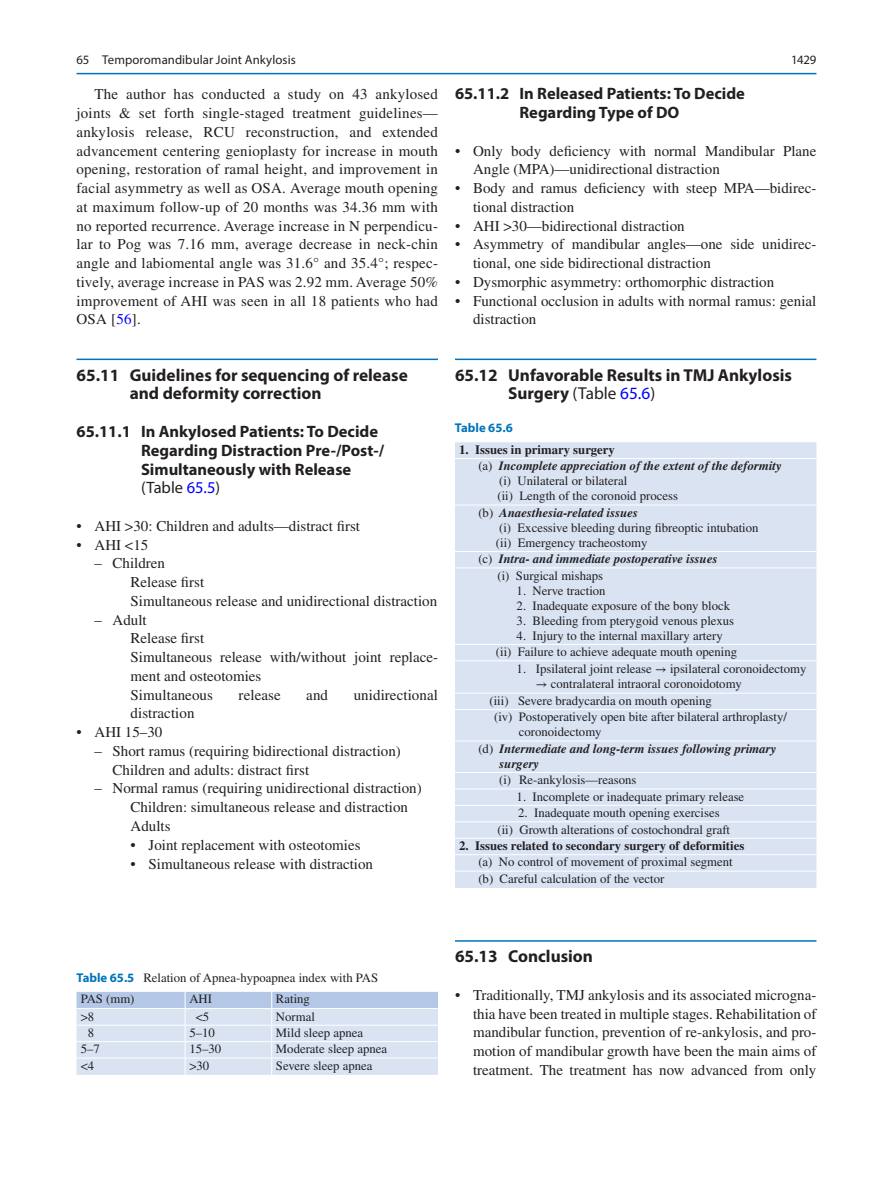
<style>
.page{position:relative;width:893px;height:1187px;background:#fff}
.page>*{position:absolute;margin:0;border:0;box-sizing:border-box;transform-origin:0 0}
.t1{font:700 17.25px/18.8px "Myriad Pro";color:#231f20}
.t2{font:700 16.5px/18.8px "Myriad Pro";color:#231f20}
.t3{font:15px/18.8px "Times LT Std";color:#231f20}
.t4{font:12.75px/15px "Times LT Std";color:#231f20}
.t5{font:italic 700 12.75px/16.5px "Times LT Std";color:#231f20}
.t6{font:700 12.75px "Times LT Std";color:#231f20}
.t7{font:12.75px "Myriad Pro Regular 3";letter-spacing:.005em;color:#231f20}
.t8{font:700 12.75px "Myriad Pro";color:#0073bc}
.t9{font:12.75px "Myriad Pro";color:#231f20}
.s1{color:#00f}
.s2{font-weight:400}
.s3{font-weight:400;color:#00f}
.s4{font-family:"STIX General";font-weight:400;color:#fff}
.s5{font-style:normal}
.s6{font-weight:400;font-style:normal}
.s7{font-weight:700;font-style:italic}
.s8{font-family:"STIX General"}
.s9{font-family:"Myriad Pro";font-weight:700;color:#0073bc}
</style>
<div class="page">
<hr style="left:77px;top:358px;width:361px;height:2px;background:#0073bc">
<hr style="left:455px;top:358px;width:361px;height:2px;background:#0073bc">
<hr style="left:455px;top:940px;width:361px;height:1px;background:#0073bc">
<svg style="left:77px;top:991px;width:361px;height:83px;background:#d4dff0"></svg>
<div style="left:455px;top:442px;width:361px;height:445px;background:#d9e3f2"></div>
<hr style="left:455px;top:458px;width:361px;height:1px;background:#fff">
<hr style="left:455px;top:504px;width:361px;height:1px;background:#fff">
<hr style="left:455px;top:551px;width:361px;height:1px;background:#fff">
<hr style="left:455px;top:567px;width:361px;height:1px;background:#fff">
<hr style="left:455px;top:644px;width:361px;height:1px;background:#fff">
<hr style="left:455px;top:660px;width:361px;height:1px;background:#fff">
<hr style="left:455px;top:692px;width:361px;height:1px;background:#fff">
<hr style="left:455px;top:709px;width:361px;height:1px;background:#fff">
<hr style="left:455px;top:740px;width:361px;height:1px;background:#fff">
<hr style="left:455px;top:772px;width:361px;height:1px;background:#fff">
<hr style="left:455px;top:788px;width:361px;height:1px;background:#fff">
<hr style="left:455px;top:805px;width:361px;height:1px;background:#fff">
<hr style="left:455px;top:821px;width:361px;height:1px;background:#fff">
<hr style="left:455px;top:837px;width:361px;height:1px;background:#fff">
<hr style="left:455px;top:854px;width:361px;height:1px;background:#fff">
<hr style="left:455px;top:870px;width:361px;height:1px;background:#fff">
<hr style="left:77px;top:73px;width:739px;height:1px;background:#0073bc">
<p class="t7" style="left:77px;top:52px;width:221px">65 Temporomandibular Joint Ankylosis</p>
<p class="t3" style="left:77px;top:85px;width:363px;text-align:justify;text-indent:18px">The author has conducted a study on 43 ankylosed joints &amp; set forth single-staged treatment guidelines— ankylosis release, RCU reconstruction, and extended advancement centering genioplasty for increase in mouth opening, restoration of ramal height, and improvement in facial asymmetry as well as OSA. Average mouth opening at maximum follow-up of 20 months was 34.36 mm with no reported recurrence. Average increase in N perpendicu&shy;lar to Pog was 7.16 mm, average decrease in neck-chin angle and labiomental angle was 31.6° and 35.4°; respec&shy;tively, average increase in PAS was 2.92 mm. Average 50% improvement of AHI was seen in all 18 patients who had OSA [<span class="s1">56</span>].</p>
<p class="t1" style="left:130px;top:365px;width:280px;text-indent:-53px">65.11 Guidelines for sequencing of release and deformity correction</p>
<p class="t2" style="left:141px;top:421px;width:245px;text-indent:-64px">65.11.1 In Ankylosed Patients: To Decide<br>Regarding Distraction Pre-/Post-/<br>Simultaneously with Release <span class="s2">(Table</span> <span class="s3">65.5</span><span class="s2">)</span></p>
<p class="t3" style="left:77px;top:516px;width:285px">• AHI &gt;30: Children and adults—distract first</p>
<p class="t3" style="left:77px;top:535px;width:73px">• AHI &lt;15</p>
<p class="t3" style="left:131px;top:554px;width:308px;text-indent:-36px">– Children<br>Release first<br>Simultaneous release and unidirectional distraction</p>
<p class="t3" style="left:131px;top:610px;width:309px;text-indent:-36px">– Adult<br>Release first<br>Simultaneous release with/without joint replace&shy;ment and osteotomies<br>Simultaneous</p>
<p class="t3" style="left:239px;top:685px;width:44px">release</p>
<p class="t3" style="left:306px;top:685px;width:23px">and</p>
<p class="t3" style="left:354px;top:685px;width:86px">unidirectional</p>
<p class="t3" style="left:131px;top:704px;width:66px">distraction</p>
<p class="t3" style="left:77px;top:722px;width:87px">• AHI 15–30</p>
<p class="t3" style="left:113px;top:741px;width:290px;text-indent:-18px">– Short ramus (requiring bidirectional distraction)<br>Children and adults: distract first</p>
<p class="t3" style="left:131px;top:779px;width:293px;text-indent:-36px">– Normal ramus (requiring unidirectional distraction)<br>Children: simultaneous release and distraction<br>Adults</p>
<p class="t3" style="left:131px;top:835px;width:232px">• Joint replacement with osteotomies</p>
<p class="t3" style="left:131px;top:854px;width:244px">• Simultaneous release with distraction</p>
<p class="t9" style="left:791px;top:52px;width:27px">1429</p>
<p class="t2" style="left:455px;top:84px;width:291px;text-align:center">65.11.2 In Released Patients: To Decide<br>Regarding Type of DO</p>
<p class="t3" style="left:473px;top:141px;width:345px;text-indent:-18px">• Only body deficiency with normal Mandibular Plane<br>Angle (MPA)—unidirectional distraction</p>
<p class="t3" style="left:473px;top:179px;width:345px;text-indent:-18px">• Body and ramus deficiency with steep MPA—bidirec&shy;tional distraction</p>
<p class="t3" style="left:455px;top:216px;width:231px">• AHI &gt;30—bidirectional distraction</p>
<p class="t3" style="left:473px;top:235px;width:345px;text-indent:-18px">• Asymmetry of mandibular angles—one side unidirec&shy;tional, one side bidirectional distraction</p>
<p class="t3" style="left:455px;top:272px;width:321px">• Dysmorphic asymmetry: orthomorphic distraction</p>
<p class="t3" style="left:473px;top:291px;width:345px;text-indent:-18px">• Functional occlusion in adults with normal ramus: genial distraction</p>
<p class="t1" style="left:508px;top:365px;width:285px;text-indent:-53px">65.12 Unfavorable Results in TMJ Ankylosis<br>Surgery <span class="s2">(Table</span> <span class="s3">65.6</span><span class="s2">)</span></p>
<p class="t8" style="left:455px;top:420px;width:80px">Table 65.6 <span class="s4">■</span></p>
<p class="t5" style="left:478px;top:441px;width:305px;text-indent:-19px"><span class="s5">1. Issues in primary surgery<br></span><span class="s6">(a)</span> Incomplete appreciation of the extent of the deformity</p>
<p class="t4" style="left:497px;top:473px;width:182px">(i) Unilateral or bilateral<br>(ii) Length of the coronoid process</p>
<p class="t4" style="left:496px;top:505px;width:264px;text-indent:-18px">(b) <span class="s7">Anaesthesia-related issues<br></span>(i) Excessive bleeding during fibreoptic intubation (ii) Emergency tracheostomy</p>
<p class="t5" style="left:497px;top:550px;width:222px;text-indent:-19px"><span class="s6">(c)</span> Intra- and immediate postoperative issues <span class="s6">(i) Surgical mishaps</span></p>
<p class="t4" style="left:517px;top:583px;width:91px">1. Nerve traction</p>
<p class="t4" style="left:517px;top:598px;width:215px">2. Inadequate exposure of the bony block</p>
<p class="t4" style="left:517px;top:612px;width:219px">3. Bleeding from pterygoid venous plexus</p>
<p class="t4" style="left:496px;top:627px;width:243px;line-height:16.5px;text-align:center">4. Injury to the internal maxillary artery<br>(ii) Failure to achieve adequate mouth opening</p>
<p class="t4" style="left:517px;top:661px;width:291px">1. Ipsilateral joint release <span class="s8">→</span> ipsilateral coronoidectomy</p>
<p class="t4" style="left:536px;top:676px;width:208px"><span class="s8">→</span> contralateral intraoral coronoidotomy</p>
<p class="t4" style="left:489px;top:693px;width:224px">(iii) Severe bradycardia on mouth opening</p>
<p class="t4" style="left:494px;top:709px;width:294px">(iv) Postoperatively open bite after bilateral arthroplasty/</p>
<p class="t5" style="left:478px;top:723px;width:300px;text-indent:40px"><span class="s6">coronoidectomy<br>(d)</span> Intermediate and long-term issues following primary</p>
<p class="t5" style="left:500px;top:755px;width:41px">surgery</p>
<p class="t4" style="left:499px;top:772px;width:139px">(i) Re-ankylosis—reasons</p>
<p class="t4" style="left:517px;top:788px;width:229px">1. Incomplete or inadequate primary release</p>
<p class="t4" style="left:497px;top:804px;width:234px;line-height:16.5px;text-indent:21px">2. Inadequate mouth opening exercises (ii) Growth alterations of costochondral graft</p>
<p class="t6" style="left:459px;top:838px;width:287px">2. Issues related to secondary surgery of deformities</p>
<p class="t4" style="left:478px;top:853px;width:256px;line-height:16.5px">(a) No control of movement of proximal segment (b) Careful calculation of the vector</p>
<p class="t4" style="left:81px;top:966px;width:299px;line-height:21.6px;text-indent:-4px"><span class="s9">Table 65.5</span> Relation of Apnea-hypoapnea index with PAS<br>PAS (mm)</p>
<p class="t4" style="left:189px;top:991px;width:24px">AHI</p>
<p class="t4" style="left:276px;top:991px;width:36px">Rating</p>
<p class="t4" style="left:81px;top:1008px;width:15px">&gt;8</p>
<p class="t4" style="left:196px;top:1008px;width:15px">&lt;5</p>
<p class="t4" style="left:276px;top:1008px;width:40px">Normal</p>
<p class="t4" style="left:88px;top:1025px;width:8px">8</p>
<p class="t4" style="left:189px;top:1025px;width:27px">5–10</p>
<p class="t4" style="left:276px;top:1025px;width:89px">Mild sleep apnea</p>
<p class="t4" style="left:81px;top:1041px;width:21px">5–7</p>
<p class="t4" style="left:189px;top:1041px;width:33px">15–30</p>
<p class="t4" style="left:276px;top:1041px;width:113px">Moderate sleep apnea</p>
<p class="t4" style="left:81px;top:1057px;width:15px">&lt;4</p>
<p class="t4" style="left:189px;top:1057px;width:21px">&gt;30</p>
<p class="t4" style="left:276px;top:1057px;width:98px">Severe sleep apnea</p>
<p class="t1" style="left:455px;top:946px;width:139px">65.13 Conclusion</p>
<p class="t3" style="left:473px;top:985px;width:345px;text-align:justify;text-indent:-18px">• Traditionally, TMJ ankylosis and its associated microgna&shy;thia have been treated in multiple stages. Rehabilitation of mandibular function, prevention of re-ankylosis, and pro&shy;motion of mandibular growth have been the main aims of treatment. The treatment has now advanced from only</p>
</div>
